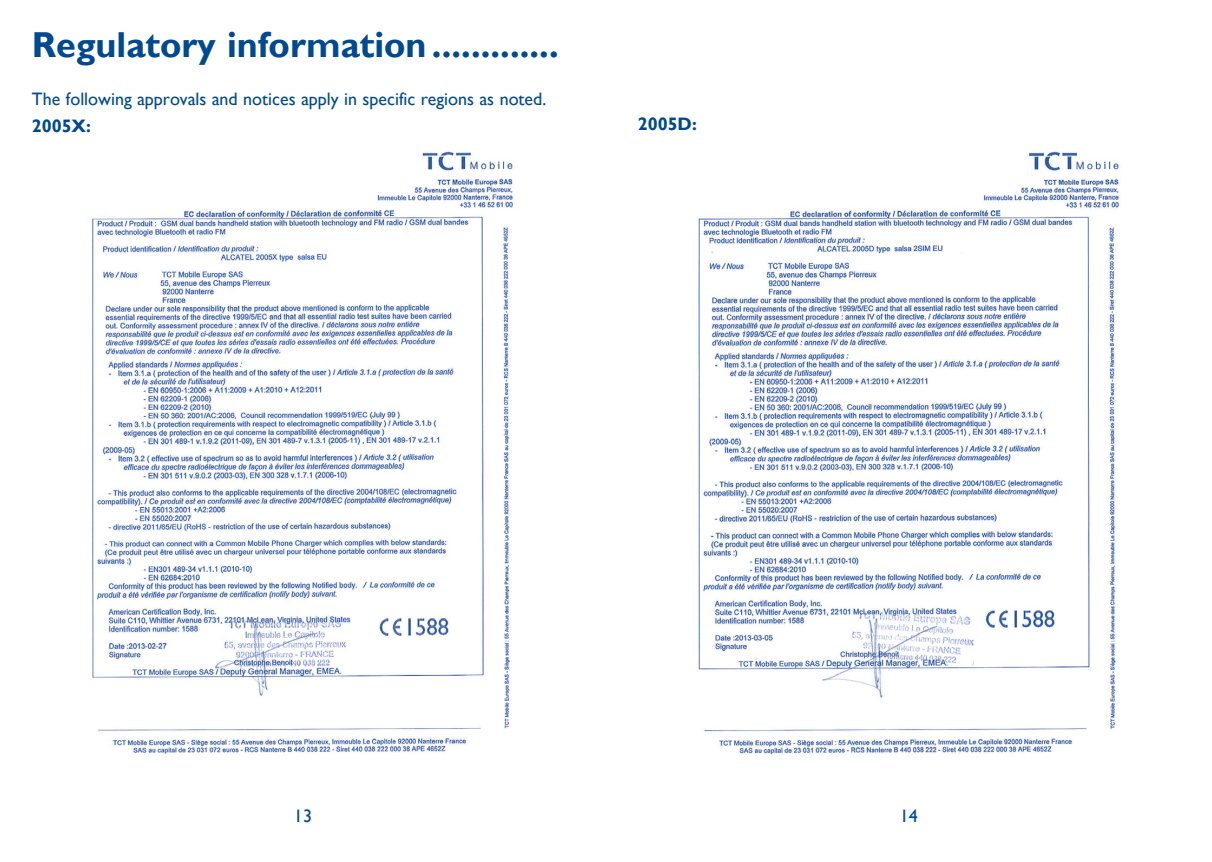
<style>
.page{position:relative;width:1212px;height:862px;background:#fff}
.page>*{position:absolute;margin:0;border:0;box-sizing:border-box;transform-origin:0 0}
.t1{font:700 36px "Gill Sans";color:#014990}
.t2{font:18px "Gill Sans";color:#014990}
.t3{font:700 18px "Gill Sans";color:#014990}
</style>
<div class="page">
<img style="left:92px;top:151px;width:421px;height:603px">
<img style="left:697px;top:151px;width:423px;height:604px">
<h1 class="t1" style="left:32px;top:23px;width:528px">Regulatory information .............</h1>
<p class="t2" style="left:32px;top:88px;width:516px">The following approvals and notices apply in specific regions as noted.</p>
<p class="t3" style="left:32px;top:115px;width:61px">2005X:</p>
<p class="t3" style="left:638px;top:113px;width:61px">2005D:</p>
<p class="t2" style="left:294px;top:805px;width:19px">13</p>
<p class="t2" style="left:900px;top:805px;width:19px">14</p>
</div>
